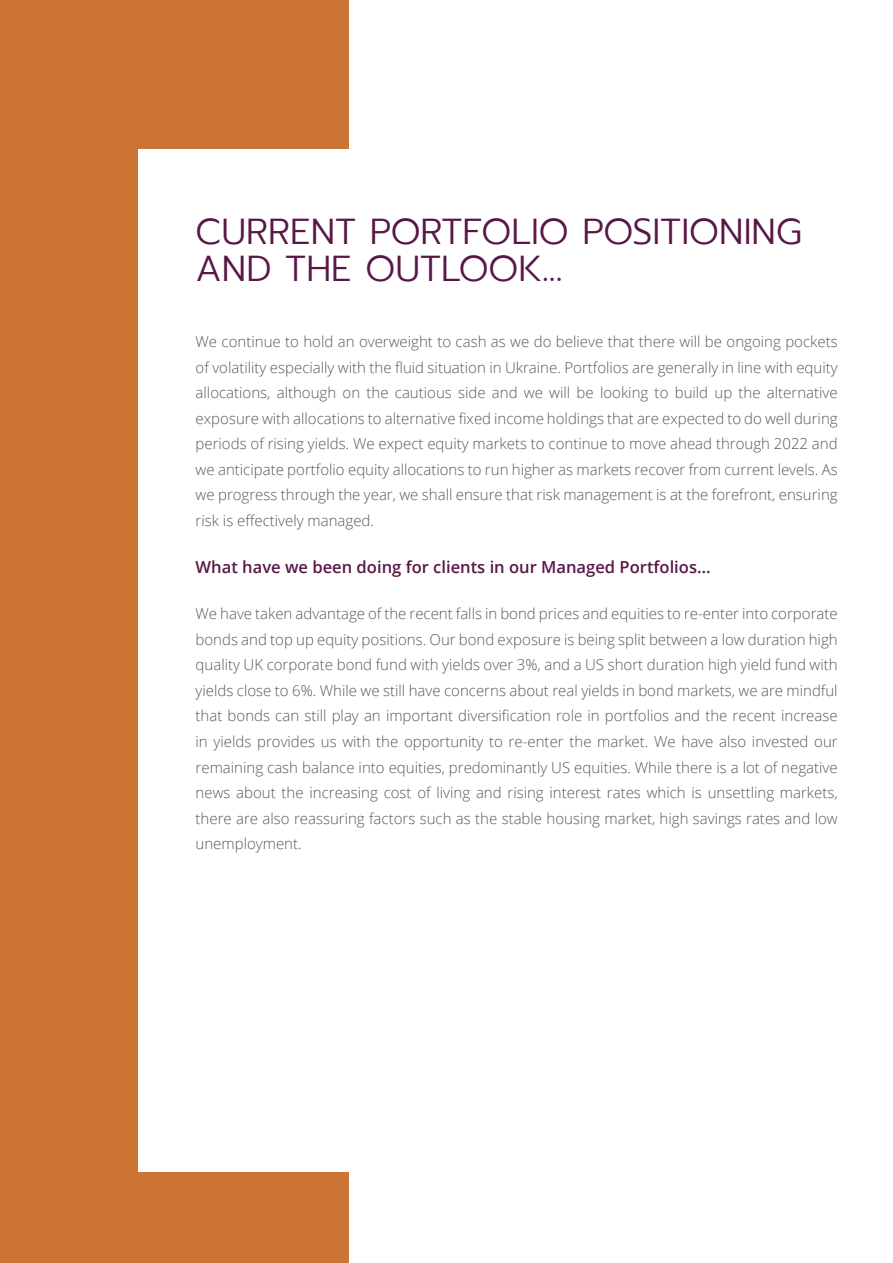
<style>
.page{position:relative;width:893px;height:1263px;background:#fff}
.page>*{position:absolute;margin:0;border:0;box-sizing:border-box;transform-origin:0 0}
.Headliner{font:300 36px/37.5px "Prompt";color:#581747}
.t1{font:600 16.5px "Open Sans";color:#581747}
.t2{font:300 15px/25.5px "Open Sans";color:#585858;text-align:justify}
</style>
<div class="page">
<div style="left:0;top:0;width:349px;height:1263px;background:#cb7433"></div>
<div style="left:138px;top:149px;width:617px;height:1022px;background:#fff"></div>
<p class="Headliner" style="left:196px;top:213px;width:608px">CURRENT PORTFOLIO POSITIONING<br>AND THE OUTLOOK...</p>
<p class="t2" style="left:196px;top:329px;width:644px">We continue to hold an overweight to cash as we do believe that there will be ongoing pockets of volatility especially with the fluid situation in Ukraine. Portfolios are generally in line with equity allocations, although on the cautious side and we will be looking to build up the alternative exposure with allocations to alternative fixed income holdings that are expected to do well during periods of rising yields. We expect equity markets to continue to move ahead through 2022 and we anticipate portfolio equity allocations to run higher as markets recover from current levels. As we progress through the year, we shall ensure that risk management is at the forefront, ensuring risk is effectively managed.</p>
<p class="t1" style="left:196px;top:555px;width:516px">What have we been doing for clients in our Managed Portfolios…</p>
<p class="t2" style="left:196px;top:601px;width:644px">We have taken advantage of the recent falls in bond prices and equities to re-enter into corporate bonds and top up equity positions. Our bond exposure is being split between a low duration high quality UK corporate bond fund with yields over 3%, and a US short duration high yield fund with yields close to 6%. While we still have concerns about real yields in bond markets, we are mindful that bonds can still play an important diversification role in portfolios and the recent increase in yields provides us with the opportunity to re-enter the market. We have also invested our remaining cash balance into equities, predominantly US equities. While there is a lot of negative news about the increasing cost of living and rising interest rates which is unsettling markets, there are also reassuring factors such as the stable housing market, high savings rates and low unemployment.</p>
</div>
